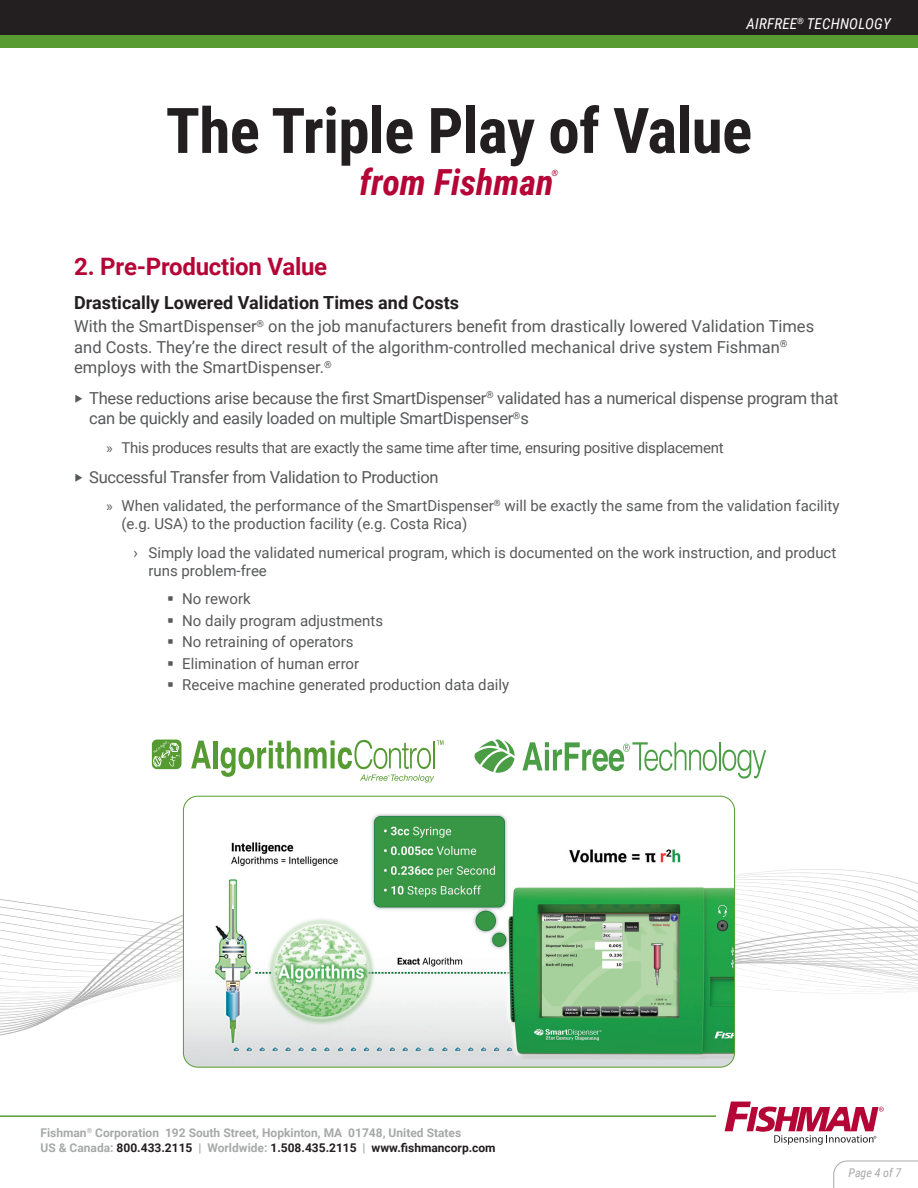
<style>
.page{position:relative;width:918px;height:1188px;background:#fff}
.page>*{position:absolute;margin:0;border:0;box-sizing:border-box;transform-origin:0 0}
.t1{font:700 63px "Roboto Condensed";letter-spacing:-.01em;color:#231f20}
.t2{font:italic 700 36px "Roboto Condensed";color:#b50536}
.t3{font:700 24px "Roboto";letter-spacing:-.01em;color:#b50536}
.t4{font:700 18px "Roboto";color:#231f20}
.t5{font:16.5px/20.4px "Roboto";color:#57585a}
.t6{font:16.5px/20.4px "Roboto";letter-spacing:-.02em;color:#57585a}
.t7{font:15px/18px "Roboto";color:#57585a}
.t8{font:15px "Roboto";letter-spacing:-.02em;color:#57585a}
.t9{font:italic 15px "Roboto Condensed";letter-spacing:.015em;color:#fff}
.t10{font:700 12px/14.4px "Roboto";color:#a7a8a9}
.t11{font:italic 12px "Roboto Condensed";color:#a7a8a9}
.t12{font:italic 8.7px "Roboto Condensed";color:#b50536}
.s1{font-family:"Myriad Pro"}
.s2{color:#231f20}
</style>
<div class="page">
<svg style="left:725px;top:1102px;width:159px;height:43px"></svg>
<hr style="left:0;top:1115px;width:716px;height:2px;background:#589b31">
<div style="left:0;top:35px;width:918px;height:13px;background:#589b31"></div>
<div style="left:0;top:0;width:918px;height:35px;background:#231f20"></div>
<svg style="left:0;top:858px;width:918px;height:145px"></svg>
<img style="left:183px;top:806px;width:552px;height:260px">
<div style="left:183px;top:796px;width:552px;height:272px;border:1px solid #589b31;border-radius:14px"></div>
<svg style="left:191px;top:741px;width:20px;height:27px"></svg>
<div style="left:213px;top:741px;width:5px;height:27px;background:#569b32"></div>
<div style="left:152px;top:740px;width:29px;height:29px;background:#569b32;border-radius:5px"></div>
<svg style="left:221px;top:740px;width:222px;height:43px"></svg>
<svg style="left:153px;top:741px;width:27px;height:26px"></svg>
<svg style="left:475px;top:740px;width:40px;height:33px"></svg>
<svg style="left:522px;top:742px;width:244px;height:37px"></svg>
<svg style="left:833px;top:1160px;width:85px;height:28px"></svg>
<p class="t9" style="left:746px;top:13px;width:146px">AIRFREE<sup>®</sup> TECHNOLOGY</p>
<p class="t1" style="left:166px;top:86px;width:588px">The Triple Play of Value</p>
<p class="t2" style="left:360px;top:157px;width:195px">from Fishman</p>
<p class="t12" style="left:552px;top:167px;width:8px">®</p>
<p class="t3" style="left:74px;top:249px;width:255px">2. Pre-Production Value</p>
<p class="t4" style="left:74px;top:290px;width:386px">Drastically Lowered Validation Times and Costs</p>
<p class="t5" style="left:74px;top:316px;width:742px">With the SmartDispenser<sup>®</sup> on the job manufacturers benefit from drastically lowered Validation Times and Costs. They’re the direct result of the algorithm-controlled mechanical drive system Fishman<sup>® </sup>employs with the SmartDispenser.<sup>®</sup></p>
<p class="t6" style="left:89px;top:387px;width:751px;text-indent:-15px">‣ These reductions arise because the first SmartDispenser<sup>®</sup> validated has a numerical dispense program that can be quickly and easily loaded on multiple SmartDispenser<sup>®</sup>s</p>
<p class="t8" style="left:106px;top:437px;width:619px"><span class="s1">»</span> This produces results that are exactly the same time after time, ensuring positive displacement</p>
<p class="t6" style="left:74px;top:467px;width:366px">‣ Successful Transfer from Validation to Production</p>
<p class="t7" style="left:122px;top:497px;width:720px;text-indent:-15px"><span class="s1">»</span> When validated, the performance of the SmartDispenser<sup>®</sup> will be exactly the same from the validation facility (e.g. USA) to the production facility (e.g. Costa Rica)</p>
<p class="t7" style="left:148px;top:543px;width:689px;text-indent:-15px">› Simply load the validated numerical program, which is documented on the work instruction, and product runs problem-free</p>
<p class="t7" style="left:182px;top:589px;width:70px">No rework</p>
<p class="t7" style="left:182px;top:611px;width:202px">No daily program adjustments</p>
<p class="t7" style="left:182px;top:632px;width:173px">No retraining of operators</p>
<p class="t7" style="left:182px;top:654px;width:178px">Elimination of human error</p>
<p class="t7" style="left:182px;top:675px;width:329px">Receive machine generated production data daily</p>
<p class="t10" style="left:40px;top:1125px;width:457px">Fishman<sup>®</sup> Corporation 192 South Street, Hopkinton, MA 01748, United States<br>US &amp; Canada: <span class="s2">800.433.2115</span> | Worldwide: <span class="s2">1.508.435.2115</span> | <span class="s2">www.fishmancorp.com</span></p>
<p class="t11" style="left:849px;top:1164px;width:54px">Page 4 of 7</p>
</div>
